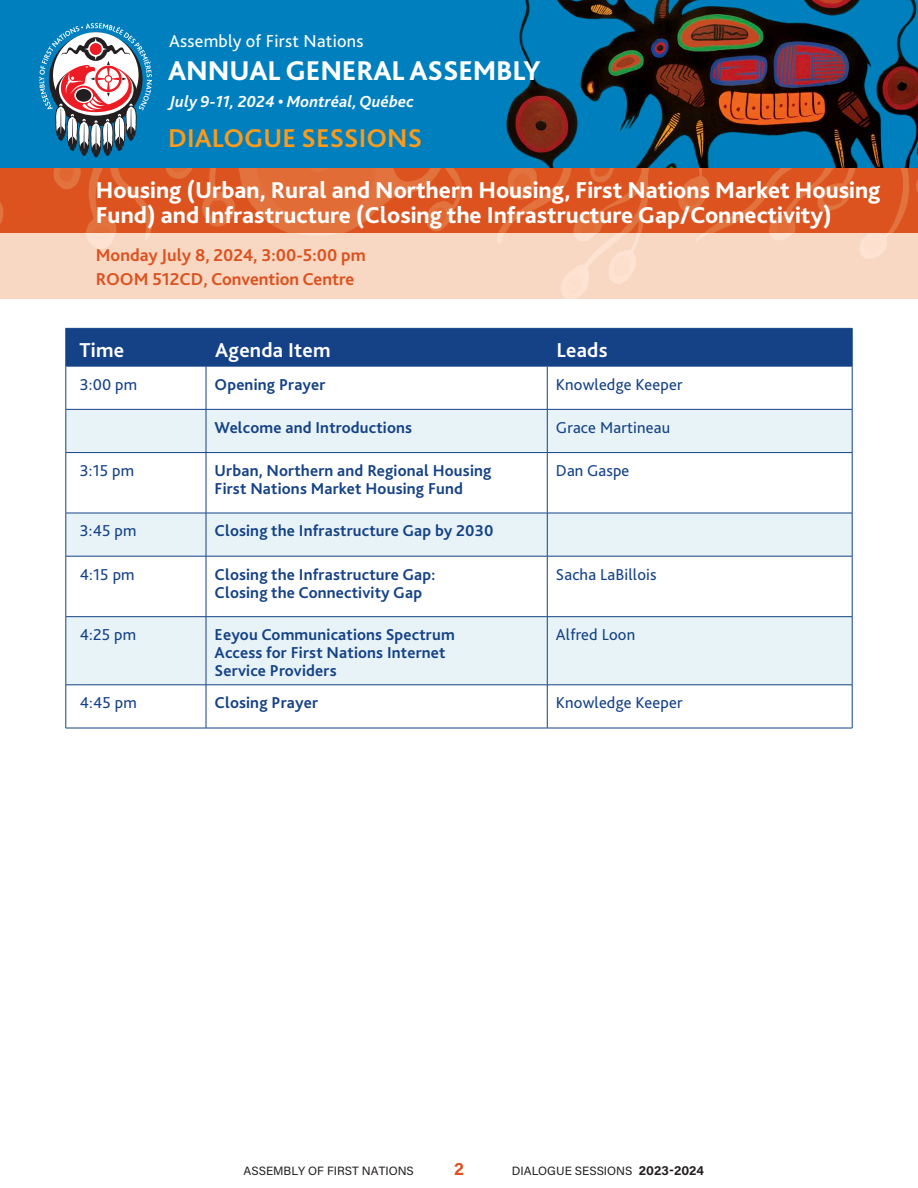
<style>
.page{position:relative;width:918px;height:1188px;background:#fff}
.page>*{position:absolute;margin:0;border:0;box-sizing:border-box;transform-origin:0 0}
.t1{font:800 28.35px "Bliss 2";letter-spacing:-.005em;color:#fff}
.t2{font:700 27px "Bliss 2";letter-spacing:.005em;color:#f99b1c}
.t3{font:800 24px/25.8px "Bliss 2";color:#fff}
.t4{font:700 21px "Bliss 2";letter-spacing:.01em;color:#fff}
.t5{font:18.15px "Bliss 2";letter-spacing:.015em;color:#fff}
.t6{font:700 18px/24.6px "Bliss 2";color:#db521f}
.t7{font:18px "Acumin Variable Concept";color:#db521f}
.t8{font:italic 700 16.8px "Bliss 2";letter-spacing:.005em;color:#fff}
.Chart_Text_Bold{font:700 16.5px/18px "Bliss 2";letter-spacing:.01em;color:#154287}
.Chart_Regular_Text{font:16.5px "Bliss 2";letter-spacing:.01em;color:#154287}
.Chart_Time{font:16.5px "Bliss 2";letter-spacing:.01em;color:#154287}
.t9{font:12px "Acumin Variable Concept";color:#231f20}
.s1{font-size:12.75px}
</style>
<div class="page">
<img style="left:0;top:0;width:918px;height:168px">
<svg style="left:39px;top:23px;width:113px;height:135px"></svg>
<svg style="left:0;top:168px;width:918px;height:65px;background:#dd5c28"></svg>
<div style="left:0;top:233px;width:918px;height:66px;background:#f7d6c1"></div>
<div style="left:67px;top:329px;width:785px;height:37px;background:#154287"></div>
<svg style="left:67px;top:367px;width:785px;height:361px"></svg>
<svg style="left:67px;top:410px;width:785px;height:275px;fill:#e8f3f8"></svg>
<hr style="left:66px;top:328px;width:140px;height:1px;background:#154287">
<hr style="left:66px;top:329px;width:1px;height:37px;background:#154287">
<hr style="left:206px;top:328px;width:341px;height:1px;background:#154287">
<hr style="left:206px;top:329px;width:1px;height:37px;background:#154287">
<hr style="left:547px;top:328px;width:305px;height:1px;background:#154287">
<hr style="left:547px;top:329px;width:1px;height:37px;background:#154287">
<hr style="left:852px;top:329px;width:1px;height:37px;background:#154287">
<hr style="left:66px;top:366px;width:140px;height:1px;background:#154287">
<hr style="left:66px;top:366px;width:1px;height:43px;background:#154287">
<hr style="left:206px;top:366px;width:341px;height:1px;background:#154287">
<hr style="left:206px;top:366px;width:1px;height:43px;background:#154287">
<hr style="left:547px;top:366px;width:305px;height:1px;background:#154287">
<hr style="left:547px;top:366px;width:1px;height:43px;background:#154287">
<hr style="left:852px;top:366px;width:1px;height:43px;background:#154287">
<hr style="left:66px;top:409px;width:140px;height:1px;background:#154287">
<hr style="left:66px;top:410px;width:1px;height:42px;background:#154287">
<hr style="left:206px;top:409px;width:341px;height:1px;background:#154287">
<hr style="left:206px;top:410px;width:1px;height:42px;background:#154287">
<hr style="left:547px;top:409px;width:305px;height:1px;background:#154287">
<hr style="left:547px;top:410px;width:1px;height:42px;background:#154287">
<hr style="left:852px;top:410px;width:1px;height:42px;background:#154287">
<hr style="left:66px;top:452px;width:140px;height:1px;background:#154287">
<hr style="left:66px;top:453px;width:1px;height:60px;background:#154287">
<hr style="left:206px;top:452px;width:341px;height:1px;background:#154287">
<hr style="left:206px;top:453px;width:1px;height:60px;background:#154287">
<hr style="left:547px;top:452px;width:305px;height:1px;background:#154287">
<hr style="left:547px;top:453px;width:1px;height:60px;background:#154287">
<hr style="left:852px;top:453px;width:1px;height:60px;background:#154287">
<hr style="left:66px;top:513px;width:140px;height:1px;background:#154287">
<hr style="left:66px;top:513px;width:1px;height:43px;background:#154287">
<hr style="left:206px;top:513px;width:341px;height:1px;background:#154287">
<hr style="left:206px;top:513px;width:1px;height:43px;background:#154287">
<hr style="left:547px;top:513px;width:305px;height:1px;background:#154287">
<hr style="left:547px;top:513px;width:1px;height:43px;background:#154287">
<hr style="left:852px;top:513px;width:1px;height:43px;background:#154287">
<hr style="left:66px;top:556px;width:140px;height:1px;background:#154287">
<hr style="left:66px;top:556px;width:1px;height:60px;background:#154287">
<hr style="left:206px;top:556px;width:341px;height:1px;background:#154287">
<hr style="left:206px;top:556px;width:1px;height:60px;background:#154287">
<hr style="left:547px;top:556px;width:305px;height:1px;background:#154287">
<hr style="left:547px;top:556px;width:1px;height:60px;background:#154287">
<hr style="left:852px;top:556px;width:1px;height:60px;background:#154287">
<hr style="left:66px;top:616px;width:140px;height:1px;background:#154287">
<hr style="left:66px;top:617px;width:1px;height:68px;background:#154287">
<hr style="left:206px;top:616px;width:341px;height:1px;background:#154287">
<hr style="left:206px;top:617px;width:1px;height:68px;background:#154287">
<hr style="left:547px;top:616px;width:305px;height:1px;background:#154287">
<hr style="left:547px;top:617px;width:1px;height:68px;background:#154287">
<hr style="left:852px;top:617px;width:1px;height:68px;background:#154287">
<hr style="left:66px;top:685px;width:140px;height:1px;background:#154287">
<hr style="left:66px;top:685px;width:1px;height:43px;background:#154287">
<hr style="left:206px;top:685px;width:341px;height:1px;background:#154287">
<hr style="left:206px;top:685px;width:1px;height:43px;background:#154287">
<hr style="left:547px;top:685px;width:305px;height:1px;background:#154287">
<hr style="left:547px;top:685px;width:1px;height:43px;background:#154287">
<hr style="left:852px;top:685px;width:1px;height:43px;background:#154287">
<hr style="left:66px;top:728px;width:140px;height:1px;background:#154287">
<hr style="left:206px;top:728px;width:341px;height:1px;background:#154287">
<hr style="left:547px;top:728px;width:305px;height:1px;background:#154287">
<p class="t5" style="left:169px;top:30px;width:196px">Assembly of First Nations</p>
<h1 class="t1" style="left:168px;top:53px;width:374px">ANNUAL GENERAL ASSEMBLY</h1>
<p class="t8" style="left:170px;top:91px;width:246px">July 9-11, 2024 • Montréal, Québec</p>
<h2 class="t2" style="left:168px;top:121px;width:255px">DIALOGUE SESSIONS</h2>
<h3 class="t3" style="left:96px;top:176px;width:786px">Housing (Urban, Rural and Northern Housing, First Nations Market Housing<br>Fund) and Infrastructure (Closing the Infrastructure Gap/Connectivity)</h3>
<p class="t6" style="left:96px;top:242px;width:271px">Monday July 8, 2024, 3:00-5:00 pm<br>ROOM 512CD, Convention Centre</p>
<h1 class="t4" style="left:79px;top:337px;width:46px">Time</h1>
<h1 class="t4" style="left:215px;top:337px;width:117px">Agenda Item</h1>
<h1 class="t4" style="left:556px;top:337px;width:53px">Leads</h1>
<p class="Chart_Time" style="left:80px;top:374px;width:59px">3:00 pm</p>
<p class="Chart_Text_Bold" style="left:215px;top:375px;width:112px">Opening Prayer</p>
<p class="Chart_Regular_Text" style="left:556px;top:374px;width:128px">Knowledge Keeper</p>
<p class="Chart_Text_Bold" style="left:215px;top:418px;width:199px">Welcome and Introductions</p>
<p class="Chart_Regular_Text" style="left:556px;top:417px;width:116px">Grace Martineau</p>
<p class="Chart_Time" style="left:80px;top:460px;width:56px">3:15 pm</p>
<p class="Chart_Text_Bold" style="left:215px;top:461px;width:278px">Urban, Northern and Regional Housing<br>First Nations Market Housing Fund</p>
<p class="Chart_Regular_Text" style="left:556px;top:460px;width:75px">Dan Gaspe</p>
<p class="Chart_Time" style="left:80px;top:521px;width:58px">3:45 pm</p>
<p class="Chart_Text_Bold" style="left:215px;top:522px;width:281px">Closing the Infrastructure Gap by 2030</p>
<p class="Chart_Time" style="left:80px;top:564px;width:56px">4:15 pm</p>
<p class="Chart_Text_Bold" style="left:215px;top:565px;width:222px">Closing the Infrastructure Gap:<br>Closing the Connectivity Gap</p>
<p class="Chart_Regular_Text" style="left:556px;top:564px;width:102px">Sacha LaBillois</p>
<p class="Chart_Time" style="left:80px;top:624px;width:58px">4:25 pm</p>
<p class="Chart_Text_Bold" style="left:215px;top:625px;width:242px">Eeyou Communications Spectrum<br>Access for First Nations Internet<br>Service Providers</p>
<p class="Chart_Regular_Text" style="left:556px;top:624px;width:81px">Alfred Loon</p>
<p class="Chart_Time" style="left:80px;top:693px;width:59px">4:45 pm</p>
<p class="Chart_Text_Bold" style="left:215px;top:693px;width:105px">Closing Prayer</p>
<p class="Chart_Regular_Text" style="left:556px;top:693px;width:128px">Knowledge Keeper</p>
<p class="t9" style="left:244px;top:1162px;width:172px">ASSEMBLY OF FIRST NATIONS</p>
<p class="t7" style="left:454px;top:1156px;width:11px">2</p>
<p class="t9" style="left:512px;top:1162px;width:194px">DIALOGUE SESSIONS <span class="s1">2023-2024</span></p>
</div>
